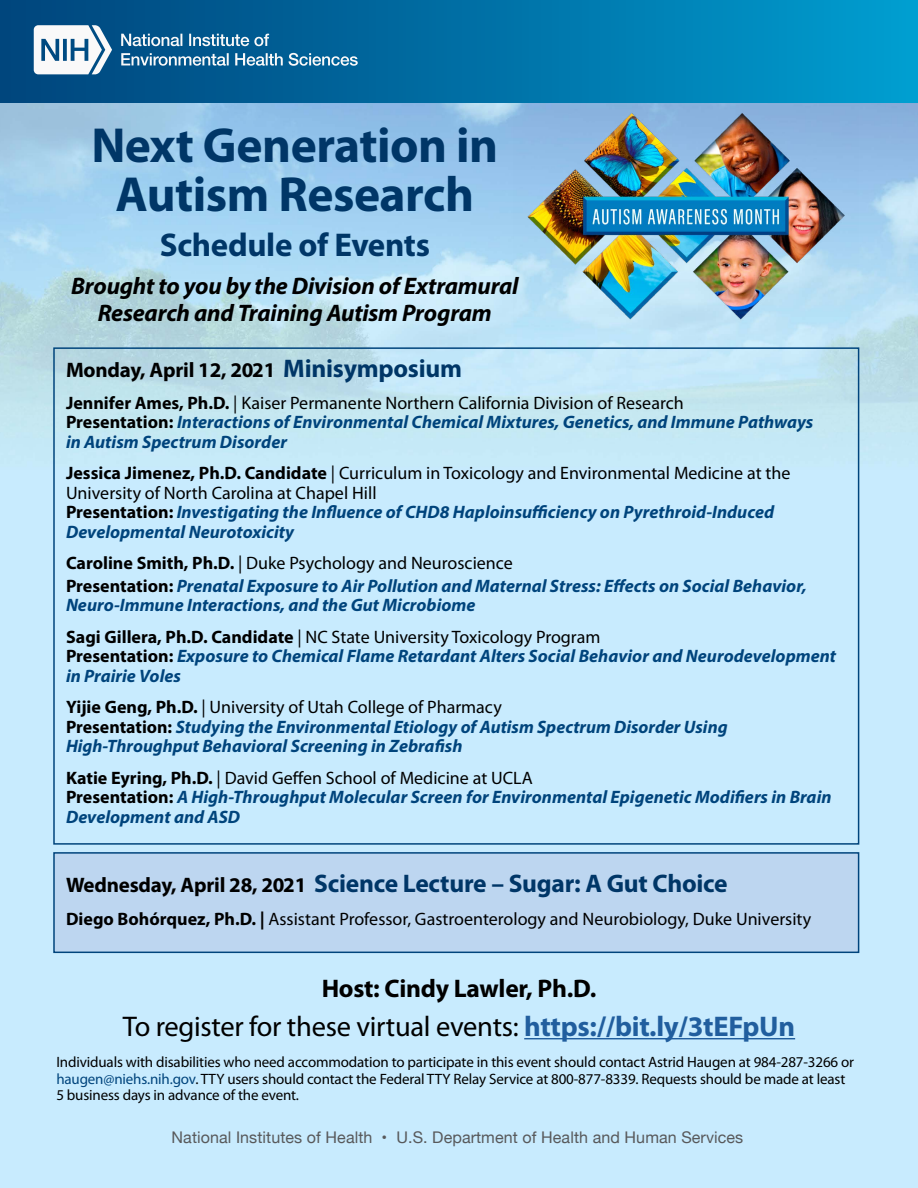
<style>
.page{position:relative;width:918px;height:1188px;background:#fff}
.page>*{position:absolute;margin:0;border:0;box-sizing:border-box;transform-origin:0 0}
.t1{font:700 49.5px/49.5px "Myriad Pro";letter-spacing:-.01em;color:#003667;text-align:center}
.t2{font:700 33px "Myriad Pro";letter-spacing:-.01em;color:#003667}
.t3{font:28.5px "Myriad Pro";letter-spacing:-.01em;color:#000}
.t4{font:700 25.5px "Myriad Pro";letter-spacing:-.01em;color:#003667}
.t5{font:700 25.5px "Myriad Pro";letter-spacing:-.01em;color:#000}
.t6{font:italic 700 24px/27px "Myriad Pro";letter-spacing:-.01em;color:#000;text-align:center}
.t7{font:700 21px "Myriad Pro";letter-spacing:-.01em;color:#000}
.t8{font:italic 700 18px/19.5px "Myriad Pro";color:#00447c}
.t9{font:18px/19.5px "Myriad Pro";color:#000}
.t10{font:16.05px "Helvetica Neue";letter-spacing:.005em;color:#58595b}
.t11{font:15px/16.5px "Myriad Pro";letter-spacing:-.01em;color:#000}
.s1{font-size:25.5px;color:#003667}
.s2{font-weight:700}
.s3{font-style:normal;color:#000}
.s4{font-size:21px;color:#000}
.s5{font-weight:700;color:#215e9e}
.s6{color:#00447c}
</style>
<div class="page">
<img style="left:0;top:102px;width:918px;height:1086px">
<div style="left:53px;top:852px;width:806px;height:101px;background:#bdd6f0;border:2px solid #00447c"></div>
<hr style="left:524px;top:1038px;width:271px;height:1px;background:#215e9e">
<div style="left:0;top:0;width:918px;height:102px;background:linear-gradient(to right,#01437b,#009ccf)"></div>
<img style="left:513px;top:105px;width:345px;height:225px">
<svg style="left:34px;top:25px;width:78px;height:49px"></svg>
<svg style="left:121px;top:53px;width:237px;height:13px"></svg>
<svg style="left:121px;top:34px;width:148px;height:12px"></svg>
<p class="t1" style="left:91px;top:119px;width:408px">Next Generation in<br>Autism Research</p>
<p class="t2" style="left:160px;top:224px;width:272px">Schedule of Events</p>
<p class="t6" style="left:71px;top:271px;width:449px">Brought to you by the Division of Extramural<br>Research and Training Autism Program</p>
<p class="t7" style="left:66px;top:357px;width:398px">Monday, April 12, 2021 <span class="s1">Minisymposium</span></p>
<p class="t9" style="left:66px;top:393px;width:619px"><span class="s2">Jennifer Ames, Ph.D.</span> | Kaiser Permanente Northern California Division of Research</p>
<p class="t8" style="left:66px;top:412px;width:749px"><span class="s3">Presentation:</span> Interactions of Environmental Chemical Mixtures, Genetics, and Immune Pathways in Autism Spectrum Disorder</p>
<p class="t9" style="left:66px;top:463px;width:726px"><span class="s2">Jessica Jimenez, Ph.D. Candidate</span> | Curriculum in Toxicology and Environmental Medicine at the<br>University of North Carolina at Chapel Hill</p>
<p class="t8" style="left:66px;top:502px;width:710px"><span class="s3">Presentation:</span> Investigating the Influence of CHD8 Haploinsufficiency on Pyrethroid-Induced<br>Developmental Neurotoxicity</p>
<p class="t9" style="left:66px;top:553px;width:448px"><span class="s2">Caroline Smith, Ph.D.</span> | Duke Psychology and Neuroscience</p>
<p class="t8" style="left:66px;top:576px;width:742px"><span class="s3">Presentation:</span> Prenatal Exposure to Air Pollution and Maternal Stress: Effects on Social Behavior,<br>Neuro-Immune Interactions, and the Gut Microbiome</p>
<p class="t9" style="left:66px;top:627px;width:536px"><span class="s2">Sagi Gillera, Ph.D. Candidate</span> | NC State University Toxicology Program</p>
<p class="t8" style="left:66px;top:646px;width:772px"><span class="s3">Presentation:</span> Exposure to Chemical Flame Retardant Alters Social Behavior and Neurodevelopment in Prairie Voles</p>
<p class="t9" style="left:66px;top:697px;width:437px"><span class="s2">Yijie Geng, Ph.D.</span> | University of Utah College of Pharmacy</p>
<p class="t8" style="left:66px;top:717px;width:663px"><span class="s3">Presentation:</span> Studying the Environmental Etiology of Autism Spectrum Disorder Using<br>High-Throughput Behavioral Screening in Zebrafish</p>
<p class="t9" style="left:66px;top:768px;width:468px"><span class="s2">Katie Eyring, Ph.D.</span> | David Geffen School of Medicine at UCLA</p>
<p class="t8" style="left:66px;top:787px;width:767px"><span class="s3">Presentation:</span> A High-Throughput Molecular Screen for Environmental Epigenetic Modifiers in Brain<br>Development and ASD</p>
<p class="t4" style="left:66px;top:867px;width:663px"><span class="s4">Wednesday, April 28, 2021</span> Science Lecture – Sugar: A Gut Choice</p>
<p class="t9" style="left:66px;top:909px;width:747px"><span class="s2">Diego Bohórquez, Ph.D. |</span> Assistant Professor, Gastroenterology and Neurobiology, Duke University</p>
<p class="t5" style="left:322px;top:972px;width:276px">Host: Cindy Lawler, Ph.D.</p>
<p class="t3" style="left:123px;top:1009px;width:674px">To register for these virtual events: <span class="s5">https://bit.ly/3tEFpUn</span></p>
<p class="t11" style="left:56px;top:1054px;width:799px">Individuals with disabilities who need accommodation to participate in this event should contact Astrid Haugen at 984-287-3266 or <span class="s6">haugen@niehs.nih.gov</span>. TTY users should contact the Federal TTY Relay Service at 800-877-8339. Requests should be made at least<br>5 business days in advance of the event.</p>
<p class="t10" style="left:172px;top:1126px;width:573px">National Institutes of Health • U.S. Department of Health and Human Services</p>
</div>
